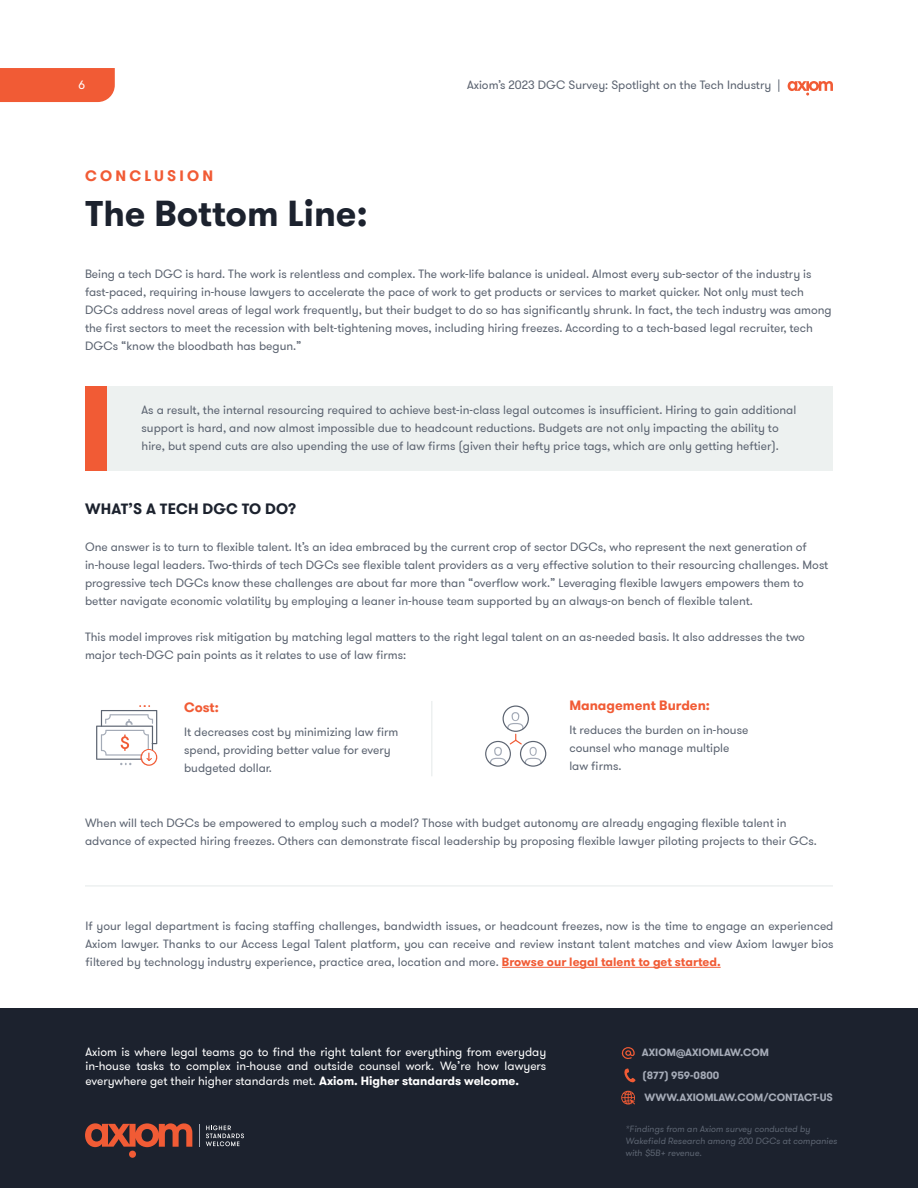
<style>
.page{position:relative;width:918px;height:1188px;background:#fff}
.page>*{position:absolute;margin:0;border:0;box-sizing:border-box;transform-origin:0 0}
.t1{font:700 36px "GT Walsheim Pro";color:#1c222e}
.t2{font:700 15px "GT Walsheim Pro";letter-spacing:.015em;color:#1c222e}
.t3{font:700 15px "GT Walsheim Pro";letter-spacing:.215em;color:#f15b35}
.t4{font:700 13.5px "GT Walsheim Pro";color:#f15b35}
.t5{font:12px/18px "GT Walsheim Pro";color:#5c6471}
.t6{font:12px/14.4px "GT Walsheim Pro";color:#fff}
.t7{font:700 10.5px "GT Walsheim Pro";color:#a5abb7}
.t8{font:italic 9px/12px "GT Walsheim Pro";color:#5c6471}
.s1{font-weight:700;color:#f15b35}
.s2{font-weight:700}
</style>
<div class="page">
<div style="left:0;top:68px;width:115px;height:34px;background:#f15b35"></div>
<svg style="left:788px;top:81px;width:45px;height:15px"></svg>
<div style="left:0;top:1009px;width:918px;height:179px;background:#1c222e"></div>
<hr style="left:431px;top:701px;width:2px;height:75px;background:#edf0f0">
<svg style="left:96px;top:705px;width:61px;height:61px"></svg>
<svg style="left:485px;top:705px;width:61px;height:62px"></svg>
<div style="left:107px;top:386px;width:726px;height:85px;background:#edf1f0"></div>
<div style="left:86px;top:386px;width:21px;height:85px;background:#f15b35"></div>
<svg style="left:621px;top:1091px;width:14px;height:14px"></svg>
<svg style="left:624px;top:1068px;width:11px;height:15px"></svg>
<svg style="left:622px;top:1047px;width:13px;height:12px"></svg>
<svg style="left:85px;top:1123px;width:107px;height:35px"></svg>
<svg style="left:199px;top:1125px;width:1px;height:22px"></svg>
<svg style="left:206px;top:1125px;width:38px;height:21px"></svg>
<hr style="left:502px;top:967px;width:219px;height:1px;background:#f15b35">
<hr style="left:85px;top:885px;width:748px;height:2px;background:#edf0f0">
<p class="t6" style="left:78px;top:78px;width:8px">6</p>
<p class="t5" style="left:467px;top:76px;width:315px">Axiom’s 2023 DGC Survey: Spotlight on the Tech Industry |</p>
<p class="t3" style="left:85px;top:166px;width:130px">CONCLUSION</p>
<h1 class="t1" style="left:85px;top:190px;width:284px">The Bottom Line:</h1>
<p class="t5" style="left:85px;top:266px;width:748px">Being a tech DGC is hard. The work is relentless and complex. The work-life balance is unideal. Almost every sub-sector of the industry is fast-paced, requiring in-house lawyers to accelerate the pace of work to get products or services to market quicker. Not only must tech DGCs address novel areas of legal work frequently, but their budget to do so has significantly shrunk. In fact, the tech industry was among the first sectors to meet the recession with belt-tightening moves, including hiring freezes. According to a tech-based legal recruiter, tech DGCs “know the bloodbath has begun.”</p>
<p class="t5" style="left:142px;top:401px;width:656px">As a result, the internal resourcing required to achieve best-in-class legal outcomes is insufficient. Hiring to gain additional support is hard, and now almost impossible due to headcount reductions. Budgets are not only impacting the ability to hire, but spend cuts are also upending the use of law firms (given their hefty price tags, which are only getting heftier).</p>
<p class="t2" style="left:85px;top:499px;width:213px">WHAT’S A TECH DGC TO DO?</p>
<p class="t5" style="left:85px;top:538px;width:745px">One answer is to turn to flexible talent. It’s an idea embraced by the current crop of sector DGCs, who represent the next generation of in-house legal leaders. Two-thirds of tech DGCs see flexible talent providers as a very effective solution to their resourcing challenges. Most progressive tech DGCs know these challenges are about far more than “overflow work.” Leveraging flexible lawyers empowers them to better navigate economic volatility by employing a leaner in-house team supported by an always-on bench of flexible talent.</p>
<p class="t5" style="left:85px;top:628px;width:721px">This model improves risk mitigation by matching legal matters to the right legal talent on an as-needed basis. It also addresses the two major tech-DGC pain points as it relates to use of law firms:</p>
<p class="t4" style="left:184px;top:698px;width:36px">Cost:</p>
<p class="t5" style="left:184px;top:723px;width:216px">It decreases cost by minimizing law firm spend, providing better value for every budgeted dollar.</p>
<p class="t4" style="left:569px;top:696px;width:142px">Management Burden:</p>
<p class="t5" style="left:569px;top:721px;width:181px">It reduces the burden on in-house counsel who manage multiple law firms.</p>
<p class="t5" style="left:85px;top:814px;width:733px">When will tech DGCs be empowered to employ such a model? Those with budget autonomy are already engaging flexible talent in advance of expected hiring freezes. Others can demonstrate fiscal leadership by proposing flexible lawyer piloting projects to their GCs.</p>
<p class="t5" style="left:86px;top:918px;width:749px;text-align:justify">If your legal department is facing staffing challenges, bandwidth issues, or headcount freezes, now is the time to engage an experienced Axiom lawyer. Thanks to our Access Legal Talent platform, you can receive and review instant talent matches and view Axiom lawyer bios filtered by technology industry experience, practice area, location and more. <span class="s1">Browse our legal talent to get started.</span></p>
<p class="t6" style="left:86px;top:1045px;width:462px">Axiom is where legal teams go to find the right talent for everything from everyday</p>
<p class="t7" style="left:642px;top:1046px;width:129px">AXIOM@AXIOMLAW.COM</p>
<p class="t6" style="left:86px;top:1059px;width:462px">in-house tasks to complex in-house and outside counsel work. We’re how lawyers everywhere get their higher standards met. <span class="s2">Axiom. Higher standards welcome.</span></p>
<p class="t7" style="left:643px;top:1068px;width:78px">(877) 959-0800</p>
<p class="t7" style="left:645px;top:1091px;width:190px">WWW.AXIOMLAW.COM/CONTACT-US</p>
<p class="t8" style="left:625px;top:1123px;width:213px">*Findings from an Axiom survey conducted by<br>Wakefield Research among 200 DGCs at companies with $5B+ revenue.</p>
</div>
